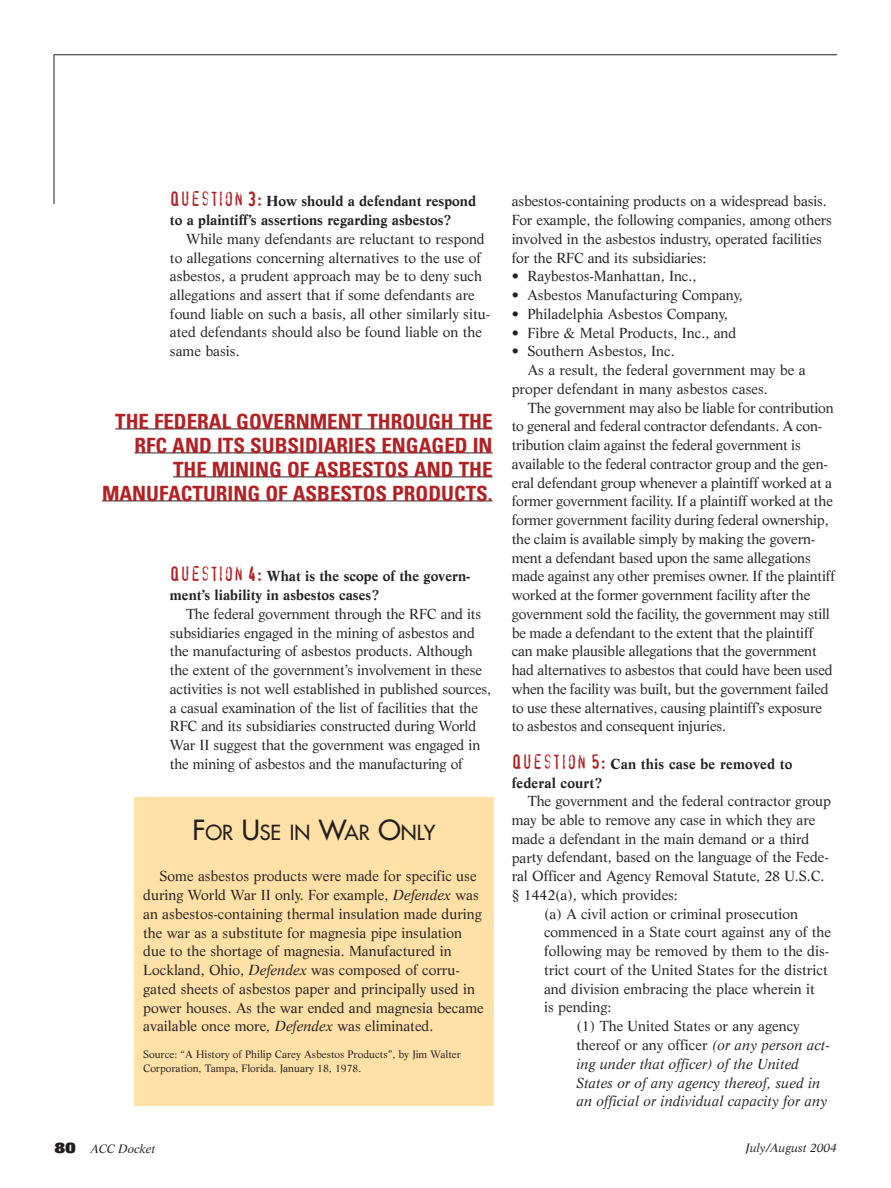
<style>
.page{position:relative;width:891px;height:1188px;background:#fff}
.page>*{position:absolute;margin:0;border:0;box-sizing:border-box;transform-origin:0 0}
.t1{font:700 condensed 21px/24px "Univers";color:#b22123;text-align:right}
.t2{font:20.25px "Futura";color:#231f20}
.t3{font:14.25px/18.8px "Life";letter-spacing:-.01em;color:#231f20}
.t4{font:700 14.25px/18.8px "Life";color:#231f20}
.t5{font:italic 14.25px "Life";color:#231f20}
.t6{font:italic 12px "Life";color:#231f20}
.t7{font:10.5px/13.5px "Life";color:#231f20}
.s1{font-family:"Confidential";font-weight:400;font-size:19.5px;color:#b22123}
.s2{font-size:27px}
.s3{font-style:italic}
.s4{font-family:"Folio";font-weight:800;font-style:normal;font-size:15px}
</style>
<div class="page">
<hr style="left:54px;top:54px;width:783px;height:1px;background:#231f20">
<hr style="left:54px;top:54px;width:1px;height:150px;background:#231f20">
<div style="left:134px;top:797px;width:360px;height:309px;background:#ffe0a6"></div>
<hr style="left:115px;top:429px;width:378px;height:1px;background:#231f20">
<hr style="left:135px;top:453px;width:358px;height:1px;background:#231f20">
<hr style="left:173px;top:477px;width:320px;height:1px;background:#231f20">
<hr style="left:102px;top:501px;width:391px;height:1px;background:#231f20">
<p class="t4" style="left:170px;top:193px;width:308px"><span class="s1">QUESTION 3:</span> How should a defendant respond to a plaintiff’s assertions regarding asbestos?</p>
<p class="t3" style="left:170px;top:231px;width:322px;text-indent:16px">While many defendants are reluctant to respond to allegations concerning alternatives to the use of asbestos, a prudent approach may be to deny such allegations and assert that if some defendants are found liable on such a basis, all other similarly situ&shy;ated defendants should also be found liable on the same basis.</p>
<h1 class="t1" style="left:102px;top:411px;width:392px">THE FEDERAL GOVERNMENT THROUGH THE RFC AND ITS SUBSIDIARIES ENGAGED IN THE MINING OF ASBESTOS AND THE MANUFACTURING OF ASBESTOS PRODUCTS.</h1>
<p class="t4" style="left:170px;top:568px;width:302px"><span class="s1">QUESTION 4:</span> What is the scope of the govern&shy;ment’s liability in asbestos cases?</p>
<p class="t3" style="left:170px;top:606px;width:323px;text-indent:16px">The federal government through the RFC and its subsidiaries engaged in the mining of asbestos and the manufacturing of asbestos products. Although the extent of the government’s involvement in these activities is not well established in published sources, a casual examination of the list of facilities that the RFC and its subsidiaries constructed during World War II suggest that the government was engaged in the mining of asbestos and the manufacturing of</p>
<h2 class="t2" style="left:193px;top:823px;width:244px"><span class="s2">F</span>OR <span class="s2">U</span>SE IN <span class="s2">W</span>AR <span class="s2">O</span>NLY</h2>
<p class="t3" style="left:143px;top:868px;width:342px;text-indent:16px">Some asbestos products were made for specific use during World War II only. For example, <span class="s3">Defendex</span> was an asbestos-containing thermal insulation made during the war as a substitute for magnesia pipe insulation due to the shortage of magnesia. Manufactured in Lockland, Ohio, <span class="s3">Defendex</span> was composed of corru&shy;gated sheets of asbestos paper and principally used in power houses. As the war ended and magnesia became available once more<span class="s3">, Defendex</span> was eliminated.</p>
<p class="t7" style="left:143px;top:1049px;width:319px">Source: “A History of Philip Carey Asbestos Products”, by Jim Walter<br>Corporation, Tampa, Florida. January 18, 1978.</p>
<p class="t3" style="left:512px;top:193px;width:322px">asbestos-containing products on a widespread basis.<br>For example, the following companies, among others involved in the asbestos industry, operated facilities for the RFC and its subsidiaries:</p>
<p class="t3" style="left:512px;top:268px;width:186px">• Raybestos-Manhattan, Inc.,</p>
<p class="t3" style="left:512px;top:287px;width:233px">• Asbestos Manufacturing Company,</p>
<p class="t3" style="left:512px;top:306px;width:218px">• Philadelphia Asbestos Company,</p>
<p class="t3" style="left:512px;top:324px;width:226px">• Fibre &amp; Metal Products, Inc., and</p>
<p class="t3" style="left:512px;top:343px;width:165px">• Southern Asbestos, Inc.</p>
<p class="t3" style="left:528px;top:362px;width:279px">As a result, the federal government may be a</p>
<p class="t3" style="left:512px;top:381px;width:258px">proper defendant in many asbestos cases.</p>
<p class="t3" style="left:528px;top:399px;width:307px">The government may also be liable for contribution</p>
<p class="t3" style="left:512px;top:418px;width:312px">to general and federal contractor defendants. A con-</p>
<p class="t3" style="left:512px;top:437px;width:291px">tribution claim against the federal government is</p>
<p class="t3" style="left:512px;top:456px;width:318px">available to the federal contractor group and the gen-</p>
<p class="t3" style="left:512px;top:474px;width:322px">eral defendant group whenever a plaintiff worked at a</p>
<p class="t3" style="left:512px;top:493px;width:323px">former government facility. If a plaintiff worked at the</p>
<p class="t3" style="left:512px;top:512px;width:318px">former government facility during federal ownership,</p>
<p class="t3" style="left:512px;top:531px;width:305px">the claim is available simply by making the govern-</p>
<p class="t3" style="left:512px;top:549px;width:301px">ment a defendant based upon the same allegations</p>
<p class="t3" style="left:512px;top:568px;width:325px">made against any other premises owner. If the plaintiff</p>
<p class="t3" style="left:512px;top:587px;width:300px">worked at the former government facility after the</p>
<p class="t3" style="left:512px;top:606px;width:320px">government sold the facility, the government may still</p>
<p class="t3" style="left:512px;top:624px;width:303px">be made a defendant to the extent that the plaintiff</p>
<p class="t3" style="left:512px;top:643px;width:307px">can make plausible allegations that the government</p>
<p class="t3" style="left:512px;top:662px;width:323px">had alternatives to asbestos that could have been used</p>
<p class="t3" style="left:512px;top:681px;width:319px">when the facility was built, but the government failed</p>
<p class="t3" style="left:512px;top:699px;width:312px">to use these alternatives, causing plaintiff’s exposure</p>
<p class="t3" style="left:512px;top:718px;width:216px">to asbestos and consequent injuries.</p>
<p class="t4" style="left:512px;top:756px;width:282px"><span class="s1">QUESTION 5:</span> Can this case be removed to federal court?</p>
<p class="t3" style="left:528px;top:793px;width:305px">The government and the federal contractor group</p>
<p class="t3" style="left:512px;top:812px;width:305px">may be able to remove any case in which they are</p>
<p class="t3" style="left:512px;top:831px;width:299px">made a defendant in the main demand or a third</p>
<p class="t3" style="left:512px;top:849px;width:319px">party defendant, based on the language of the Fede-</p>
<p class="t3" style="left:512px;top:868px;width:314px">ral Officer and Agency Removal Statute, 28 U.S.C.</p>
<p class="t3" style="left:512px;top:887px;width:168px">§ 1442(a), which provides:</p>
<p class="t3" style="left:544px;top:906px;width:255px">(a) A civil action or criminal prosecution</p>
<p class="t3" style="left:544px;top:924px;width:289px">commenced in a State court against any of the</p>
<p class="t3" style="left:544px;top:943px;width:287px">following may be removed by them to the dis-</p>
<p class="t3" style="left:544px;top:962px;width:285px">trict court of the United States for the district</p>
<p class="t3" style="left:544px;top:981px;width:272px">and division embracing the place wherein it</p>
<p class="t3" style="left:544px;top:999px;width:69px">is pending:</p>
<p class="t3" style="left:576px;top:1018px;width:225px">(1) The United States or any agency</p>
<p class="t3" style="left:576px;top:1037px;width:255px">thereof or any officer <span class="s3">(or any person act-</span></p>
<p class="t5" style="left:576px;top:1058px;width:224px">ing under that officer) of the United</p>
<p class="t5" style="left:576px;top:1077px;width:246px">States or of any agency thereof, sued in</p>
<p class="t5" style="left:576px;top:1095px;width:252px">an official or individual capacity for any</p>
<p class="t6" style="left:54px;top:1144px;width:102px"><span class="s4">80</span> ACC Docket</p>
<p class="t6" style="left:746px;top:1143px;width:93px">July/August 2004</p>
</div>
